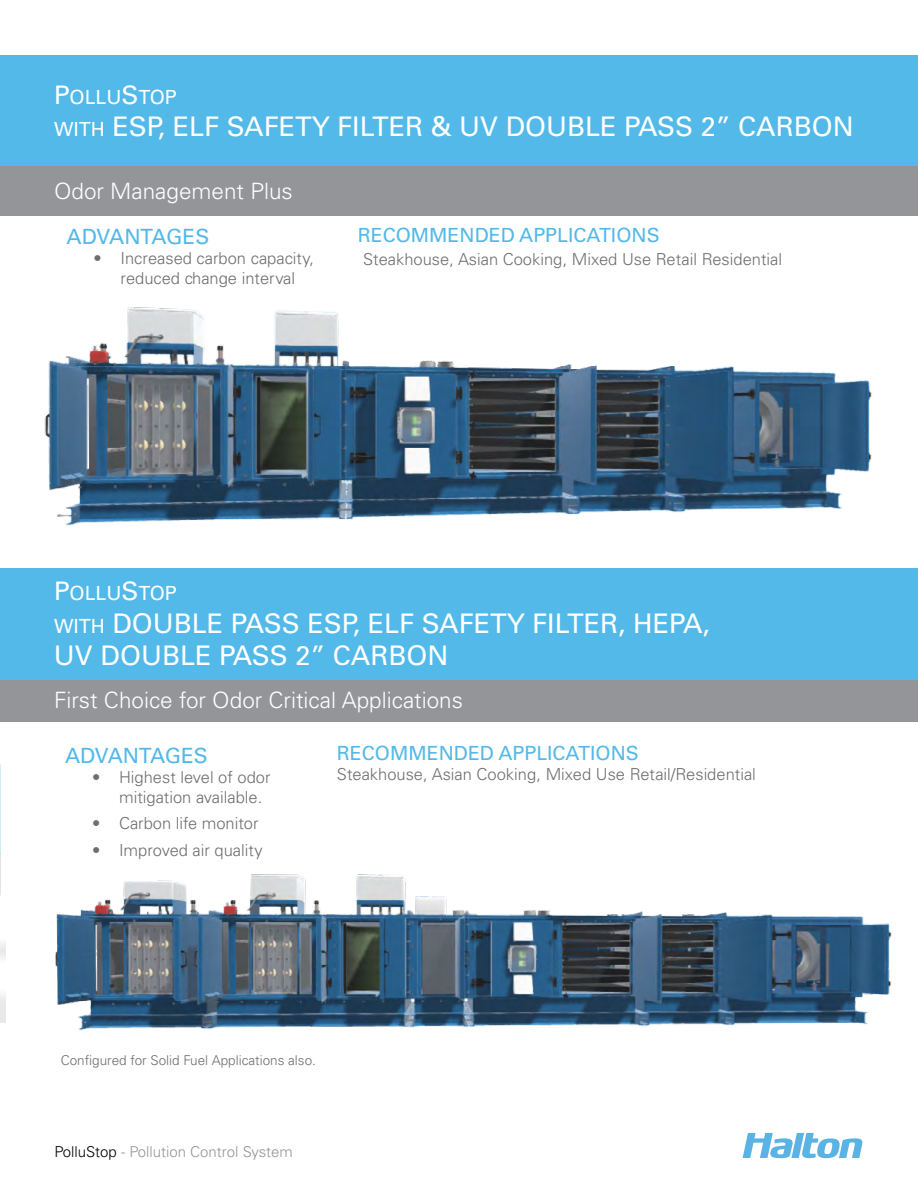
<style>
.page{position:relative;width:918px;height:1188px;background:#fff}
.page>*{position:absolute;margin:0;border:0;box-sizing:border-box;transform-origin:0 0}
.t1{font:27px/32.4px "Univers LT Std";color:#fff}
.t2{font:300 22.5px "Univers LT Std";color:#fff}
.t3{font:21px "Univers LT Std";letter-spacing:-.02em;color:#52b9e9}
.t4{font:19.5px "Univers LT Std";color:#52b9e9}
.t5{font:19.5px "Univers LT Std";color:#fff}
.t6{font:300 16.5px/19.8px "Univers LT Std";color:#6d6e71}
.t7{font:300 15px "Univers LT Std";color:#939598}
.t8{font:300 13.5px "Univers LT Std";color:#6d6e71}
.s1{font-size:25.5px}
.s2{font-size:19.5px}
.s3{color:#000}
</style>
<div class="page">
<svg style="left:743px;top:1133px;width:119px;height:25px"></svg>
<div style="left:0;top:678px;width:918px;height:43px;background:#939598"></div>
<div style="left:0;top:568px;width:918px;height:111px;background:#52b9e9"></div>
<img style="left:55px;top:874px;width:837px;height:156px">
<div style="left:0;top:55px;width:918px;height:111px;background:#52b9e9"></div>
<div style="left:0;top:166px;width:918px;height:50px;background:#939598"></div>
<img style="left:44px;top:307px;width:828px;height:219px">
<p class="t5" style="left:54px;top:85px;width:124px"><span class="s1">P</span>OLLU<span class="s1">S</span>TOP</p>
<h1 class="t1" style="left:54px;top:110px;width:801px"><span class="s2">WITH</span> ESP, ELF SAFETY FILTER &amp; UV DOUBLE PASS 2” CARBON</h1>
<h2 class="t2" style="left:54px;top:178px;width:240px">Odor Management Plus</h2>
<p class="t3" style="left:67px;top:224px;width:144px">ADVANTAGES</p>
<p class="t6" style="left:94px;top:248px;width:222px;text-align:center">• Increased carbon capacity, reduced change interval</p>
<p class="t4" style="left:358px;top:224px;width:303px">RECOMMENDED APPLICATIONS</p>
<p class="t6" style="left:363px;top:250px;width:420px">Steakhouse, Asian Cooking, Mixed Use Retail Residential</p>
<p class="t5" style="left:54px;top:582px;width:124px"><span class="s1">P</span>OLLU<span class="s1">S</span>TOP</p>
<h1 class="t1" style="left:54px;top:607px;width:658px"><span class="s2">WITH</span> DOUBLE PASS ESP, ELF SAFETY FILTER, HEPA,<br>UV DOUBLE PASS 2” CARBON</h1>
<h2 class="t2" style="left:54px;top:686px;width:411px">First Choice for Odor Critical Applications</h2>
<p class="t3" style="left:65px;top:743px;width:144px">ADVANTAGES</p>
<p class="t6" style="left:119px;top:767px;width:153px;text-indent:-27px">• Highest level of odor mitigation available.</p>
<p class="t6" style="left:92px;top:814px;width:168px">• Carbon life monitor</p>
<p class="t6" style="left:92px;top:840px;width:172px">• Improved air quality</p>
<p class="t4" style="left:337px;top:742px;width:303px">RECOMMENDED APPLICATIONS</p>
<p class="t6" style="left:337px;top:764px;width:420px">Steakhouse, Asian Cooking, Mixed Use Retail/Residential</p>
<p class="t8" style="left:61px;top:1052px;width:257px">Configured for Solid Fuel Applications also.</p>
<p class="t7" style="left:54px;top:1142px;width:240px"><span class="s3">PolluStop</span> - Pollution Control System</p>
</div>
